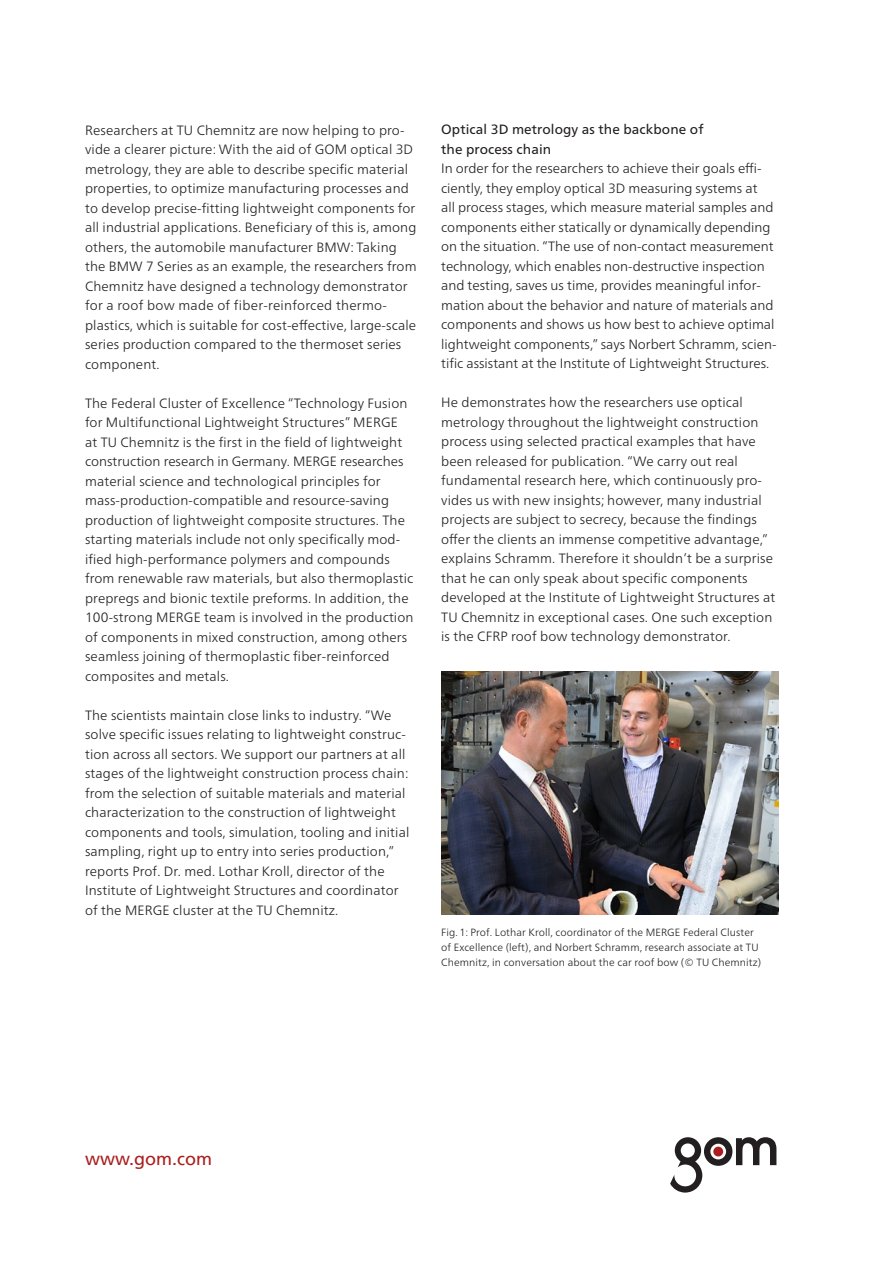
<style>
.page{position:relative;width:893px;height:1263px;background:#fff}
.page>*{position:absolute;margin:0;border:0;box-sizing:border-box;transform-origin:0 0}
.t1{font:18px "Frutiger LT";color:#aa1e1e}
.t2{font:300 13.5px/19.5px "Frutiger Neue LTW1 G";letter-spacing:.01em;color:#231f20}
.t3{font:13.5px/19.5px "Frutiger Neue LTW1 G";letter-spacing:.01em;color:#231f20}
.t4{font:300 10.5px/15px "Frutiger Neue LTW1 G";letter-spacing:.01em;color:#231f20}
</style>
<div class="page">
<svg style="left:670px;top:1137px;width:106px;height:55px"></svg>
<img style="left:441px;top:671px;width:337px;height:244px">
<p class="t2" style="left:85px;top:119px;width:333px">Researchers at TU Chemnitz are now helping to pro&shy;vide a clearer picture: With the aid of GOM optical 3D metrology, they are able to describe specific material properties, to optimize manufacturing processes and to develop precise-fitting lightweight components for all industrial applications. Beneficiary of this is, among others, the automobile manufacturer BMW: Taking the BMW 7 Series as an example, the researchers from Chemnitz have designed a technology demonstrator for a roof bow made of fiber-reinforced thermo&shy;plastics, which is suitable for cost-effective, large-scale series production compared to the thermoset series component.</p>
<p class="t2" style="left:85px;top:392px;width:330px">The Federal Cluster of Excellence “Technology Fusion for Multifunctional Lightweight Structures” MERGE<br>at TU Chemnitz is the first in the field of lightweight construction research in Germany. MERGE researches material science and technological principles for mass-production-compatible and resource-saving production of lightweight composite structures. The starting materials include not only specifically mod&shy;ified high-performance polymers and compounds from renewable raw materials, but also thermoplastic prepregs and bionic textile preforms. In addition, the 100-strong MERGE team is involved in the production of components in mixed construction, among others seamless joining of thermoplastic fiber-reinforced composites and metals.</p>
<p class="t2" style="left:85px;top:704px;width:326px">The scientists maintain close links to industry. “We solve specific issues relating to lightweight construc&shy;tion across all sectors. We support our partners at all stages of the lightweight construction process chain: from the selection of suitable materials and material characterization to the construction of lightweight components and tools, simulation, tooling and initial sampling, right up to entry into series production,” reports Prof. Dr. med. Lothar Kroll, director of the Institute of Lightweight Structures and coordinator of the MERGE cluster at the TU Chemnitz.</p>
<p class="t3" style="left:441px;top:119px;width:264px">Optical 3D metrology as the backbone of the process chain</p>
<p class="t2" style="left:441px;top:158px;width:337px">In order for the researchers to achieve their goals effi&shy;ciently, they employ optical 3D measuring systems at<br>all process stages, which measure material samples and components either statically or dynamically depending on the situation. “The use of non-contact measurement technology, which enables non-destructive inspection and testing, saves us time, provides meaningful infor&shy;mation about the behavior and nature of materials and components and shows us how best to achieve optimal lightweight components,” says Norbert Schramm, scien&shy;tific assistant at the Institute of Lightweight Structures.</p>
<p class="t2" style="left:441px;top:392px;width:336px">He demonstrates how the researchers use optical metrology throughout the lightweight construction process using selected practical examples that have been released for publication. “We carry out real fundamental research here, which continuously pro&shy;vides us with new insights; however, many industrial projects are subject to secrecy, because the findings offer the clients an immense competitive advantage,” explains Schramm. Therefore it shouldn’t be a surprise that he can only speak about specific components developed at the Institute of Lightweight Structures at TU Chemnitz in exceptional cases. One such exception is the CFRP roof bow technology demonstrator.</p>
<p class="t4" style="left:441px;top:923px;width:322px">Fig. 1: Prof. Lothar Kroll, coordinator of the MERGE Federal Cluster of Excellence (left), and Norbert Schramm, research associate at TU<br>Chemnitz, in conversation about the car roof bow (© TU Chemnitz)</p>
<h1 class="t1" style="left:85px;top:1148px;width:128px">www.gom.com</h1>
</div>
